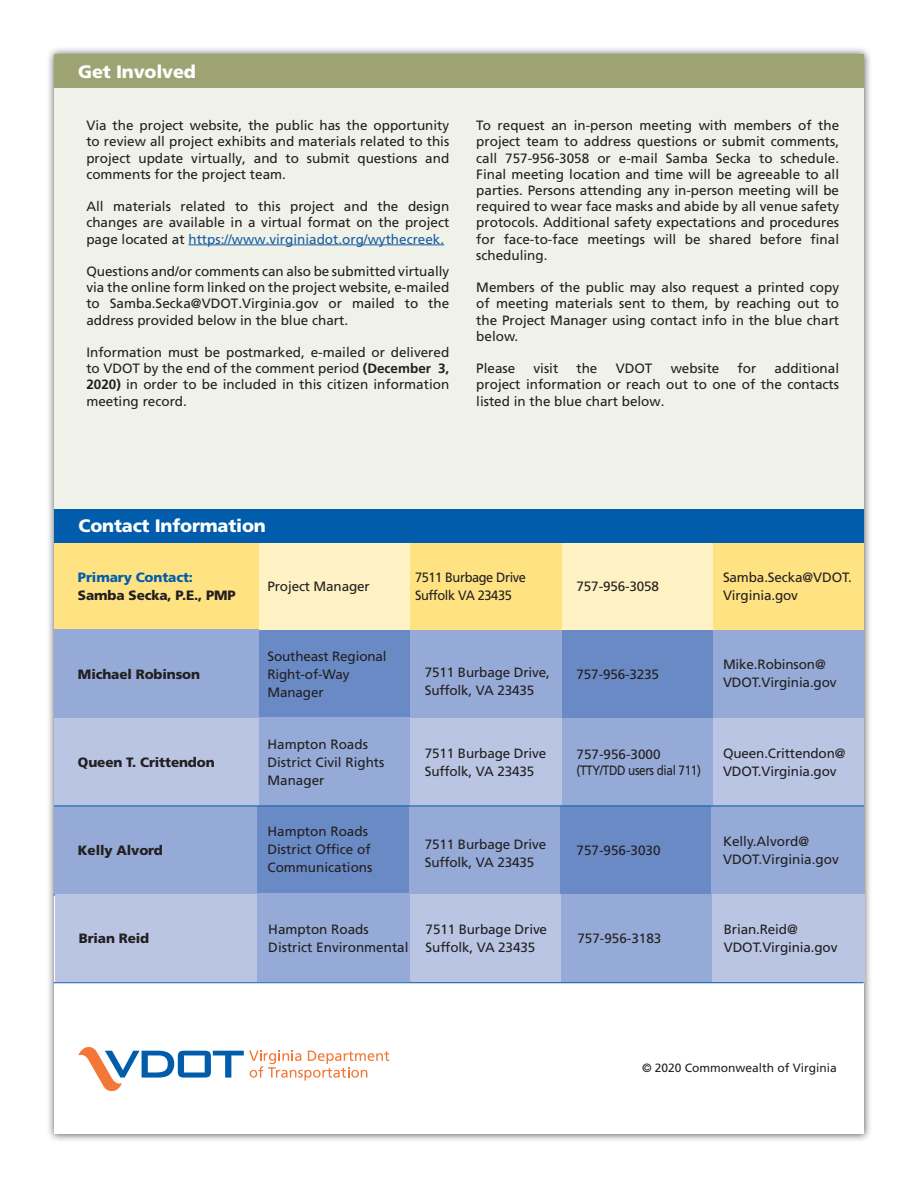
<style>
.page{position:relative;width:918px;height:1188px;background:#fff}
.page>*{position:absolute;margin:0;border:0;box-sizing:border-box;transform-origin:0 0}
.t1{font:900 18px "Frutiger LT Std";letter-spacing:-.01em;color:#fff}
.t2{font:13.5px/16.2px "Frutiger LT Std";color:#231f20;text-align:justify}
.t3{font:900 13.5px "Frutiger LT Std";letter-spacing:-.01em;color:#231f20}
.t4{font:13.5px "Frutiger LT Std";letter-spacing:-.03em;color:#231f20;scale:.95 1}
.t5{font:13.5px "Frutiger LT Std";letter-spacing:-.03em;color:#231f20;scale:.87 1}
.t6{font:900 13.5px "Frutiger LT Std";letter-spacing:-.01em;color:#015dab}
.t7{font:12px "Frutiger LT Std";color:#231f20}
.s1{color:#175d9e}
.s2{font-weight:700}
</style>
<div class="page">
<div style="left:46px;top:46px;width:826px;height:1096px;background:#231f20;opacity:.75"></div>
<div style="left:54px;top:54px;width:810px;height:1080px;background:#fff"></div>
<div style="left:54px;top:54px;width:810px;height:475px;background:#f0f2ea"></div>
<hr style="left:54px;top:629px;width:810px;height:1px;background:#015dab">
<div style="left:712px;top:629px;width:152px;height:89px;background:#95aad6"></div>
<div style="left:712px;top:542px;width:152px;height:88px;background:#ffe383"></div>
<div style="left:712px;top:718px;width:152px;height:88px;background:#b9c5e3"></div>
<div style="left:560px;top:630px;width:152px;height:88px;background:#6a8ac5"></div>
<div style="left:409px;top:630px;width:153px;height:88px;background:#95aad6"></div>
<div style="left:257px;top:630px;width:152px;height:88px;background:#6a8ac5"></div>
<div style="left:560px;top:542px;width:152px;height:88px;background:#fef1c4"></div>
<div style="left:409px;top:542px;width:153px;height:87px;background:#ffe383"></div>
<div style="left:560px;top:718px;width:152px;height:88px;background:#95aad6"></div>
<div style="left:409px;top:718px;width:153px;height:88px;background:#b9c5e3"></div>
<div style="left:257px;top:718px;width:152px;height:88px;background:#95aad6"></div>
<div style="left:257px;top:542px;width:152px;height:87px;background:#fef1c4"></div>
<div style="left:54px;top:718px;width:205px;height:88px;background:#b9c5e3"></div>
<div style="left:54px;top:541px;width:205px;height:89px;background:#ffe383"></div>
<div style="left:54px;top:630px;width:205px;height:88px;background:#95aad6"></div>
<div style="left:54px;top:806px;width:205px;height:89px;background:#95aad6"></div>
<hr style="left:188px;top:245px;width:256px;height:1px;background:#175d9e">
<div style="left:54px;top:54px;width:810px;height:34px;background:#9ea374"></div>
<div style="left:54px;top:509px;width:810px;height:33px;background:#015dab"></div>
<hr style="left:54px;top:895px;width:810px;height:1px;background:#015dab">
<div style="left:257px;top:806px;width:152px;height:88px;background:#6a8ac5"></div>
<div style="left:409px;top:806px;width:153px;height:89px;background:#95aad6"></div>
<div style="left:560px;top:806px;width:152px;height:88px;background:#6a8ac5"></div>
<div style="left:712px;top:806px;width:152px;height:88px;background:#95aad6"></div>
<hr style="left:54px;top:806px;width:810px;height:1px;background:#015dab">
<div style="left:55px;top:894px;width:204px;height:88px;background:#b9c5e3"></div>
<div style="left:258px;top:894px;width:152px;height:88px;background:#95aad6"></div>
<div style="left:410px;top:894px;width:152px;height:88px;background:#b9c5e3"></div>
<div style="left:561px;top:894px;width:152px;height:88px;background:#95aad6"></div>
<div style="left:712px;top:894px;width:153px;height:88px;background:#b9c5e3"></div>
<hr style="left:54px;top:982px;width:810px;height:1px;background:#015dab">
<svg style="left:78px;top:1047px;width:311px;height:45px"></svg>
<p class="t1" style="left:78px;top:60px;width:119px">Get Involved</p>
<p class="t2" style="left:86px;top:117px;width:364px">Via the project website, the public has the opportunity to review all project exhibits and materials related to this project update virtually, and to submit questions and comments for the project team.</p>
<p class="t2" style="left:86px;top:198px;width:364px">All materials related to this project and the design changes are available in a virtual format on the project page located at <span class="s1">https://www.virginiadot.org/wythecreek.</span></p>
<p class="t2" style="left:86px;top:263px;width:364px">Questions and/or comments can also be submitted virtually via the online form linked on the project website, e-mailed to Samba.Secka@VDOT.Virginia.gov or mailed to the address provided below in the blue chart.</p>
<p class="t2" style="left:86px;top:344px;width:364px">Information must be postmarked, e-mailed or delivered to VDOT by the end of the comment period <span class="s2">(December 3, 2020)</span> in order to be included in this citizen information meeting record.</p>
<p class="t2" style="left:476px;top:117px;width:364px">To request an in-person meeting with members of the project team to address questions or submit comments, call 757-956-3058 or e-mail Samba Secka to schedule.<br>Final meeting location and time will be agreeable to all parties. Persons attending any in-person meeting will be required to wear face masks and abide by all venue safety protocols. Additional safety expectations and procedures for face-to-face meetings will be shared before fnal scheduling.</p>
<p class="t2" style="left:476px;top:279px;width:364px">Members of the public may also request a printed copy of meeting materials sent to them, by reaching out to the Project Manager using contact info in the blue chart below.</p>
<p class="t2" style="left:476px;top:360px;width:41px">Please</p>
<p class="t2" style="left:534px;top:360px;width:26px">visit</p>
<p class="t2" style="left:576px;top:360px;width:23px">the</p>
<p class="t2" style="left:616px;top:360px;width:38px">VDOT</p>
<p class="t2" style="left:671px;top:360px;width:50px">website</p>
<p class="t2" style="left:738px;top:360px;width:20px">for</p>
<p class="t2" style="left:476px;top:360px;width:364px;text-indent:298px">additional project information or reach out to one of the contacts listed in the blue chart below.</p>
<p class="t1" style="left:79px;top:515px;width:189px">Contact Information</p>
<p class="t6" style="left:78px;top:569px;width:116px">Primary Contact:</p>
<p class="t4" style="left:415px;top:569px;width:118px">7511 Burbage Drive</p>
<p class="t2" style="left:723px;top:569px;width:130px">Samba.Secka@VDOT.</p>
<p class="t2" style="left:267px;top:578px;width:104px">Project Manager</p>
<p class="t2" style="left:577px;top:578px;width:84px">757-956-3058</p>
<p class="t3" style="left:78px;top:587px;width:159px">Samba Secka, P.E., PMP</p>
<p class="t4" style="left:415px;top:587px;width:103px">Suffolk VA 23435</p>
<p class="t2" style="left:723px;top:587px;width:77px">Virginia.gov</p>
<p class="t2" style="left:267px;top:648px;width:121px">Southeast Regional</p>
<p class="t2" style="left:723px;top:657px;width:104px">Mike.Robinson@</p>
<p class="t3" style="left:78px;top:666px;width:124px">Michael Robinson</p>
<p class="t2" style="left:267px;top:666px;width:84px">Right-of-Way</p>
<p class="t2" style="left:425px;top:664px;width:127px">7511 Burbage Drive,</p>
<p class="t2" style="left:577px;top:666px;width:84px">757-956-3235</p>
<p class="t2" style="left:723px;top:675px;width:115px">VDOT.Virginia.gov</p>
<p class="t2" style="left:267px;top:684px;width:58px">Manager</p>
<p class="t2" style="left:425px;top:682px;width:111px">Suffolk, VA 23435</p>
<p class="t2" style="left:267px;top:736px;width:102px">Hampton Roads</p>
<p class="t2" style="left:425px;top:745px;width:123px">7511 Burbage Drive</p>
<p class="t2" style="left:577px;top:746px;width:86px">757-956-3000</p>
<p class="t2" style="left:723px;top:745px;width:124px">Queen.Crittendon@</p>
<p class="t3" style="left:78px;top:754px;width:138px">Queen T. Crittendon</p>
<p class="t2" style="left:267px;top:754px;width:119px">District Civil Rights</p>
<p class="t2" style="left:425px;top:763px;width:111px">Suffolk, VA 23435</p>
<p class="t5" style="left:577px;top:763px;width:144px">(TTY/TDD users dial 711)</p>
<p class="t2" style="left:723px;top:763px;width:115px">VDOT.Virginia.gov</p>
<p class="t2" style="left:267px;top:772px;width:59px">Manager</p>
<p class="t3" style="left:78px;top:842px;width:86px">Kelly Alvord</p>
<p class="t2" style="left:267px;top:823px;width:107px;line-height:18px;text-align:left">Hampton Roads<br>District Offce of<br>Communications</p>
<p class="t2" style="left:425px;top:836px;width:123px;line-height:18px">7511 Burbage Drive<br>Suffolk, VA 23435</p>
<p class="t3" style="left:79px;top:930px;width:72px">Brian Reid</p>
<p class="t2" style="left:268px;top:920px;width:142px;line-height:18px">Hampton Roads<br>District Environmental</p>
<p class="t2" style="left:426px;top:921px;width:123px;line-height:18px">7511 Burbage Drive<br>Suffolk, VA 23435</p>
<p class="t2" style="left:577px;top:843px;width:86px">757-956-3030</p>
<p class="t2" style="left:577px;top:930px;width:86px">757-956-3183</p>
<p class="t2" style="left:723px;top:833px;width:117px;line-height:18px">Kelly.Alvord@<br>VDOT.Virginia.gov</p>
<p class="t2" style="left:724px;top:921px;width:115px;line-height:18px">Brian.Reid@<br>VDOT.Virginia.gov</p>
<p class="t7" style="left:642px;top:1061px;width:196px">© 2020 Commonwealth of Virginia</p>
</div>
